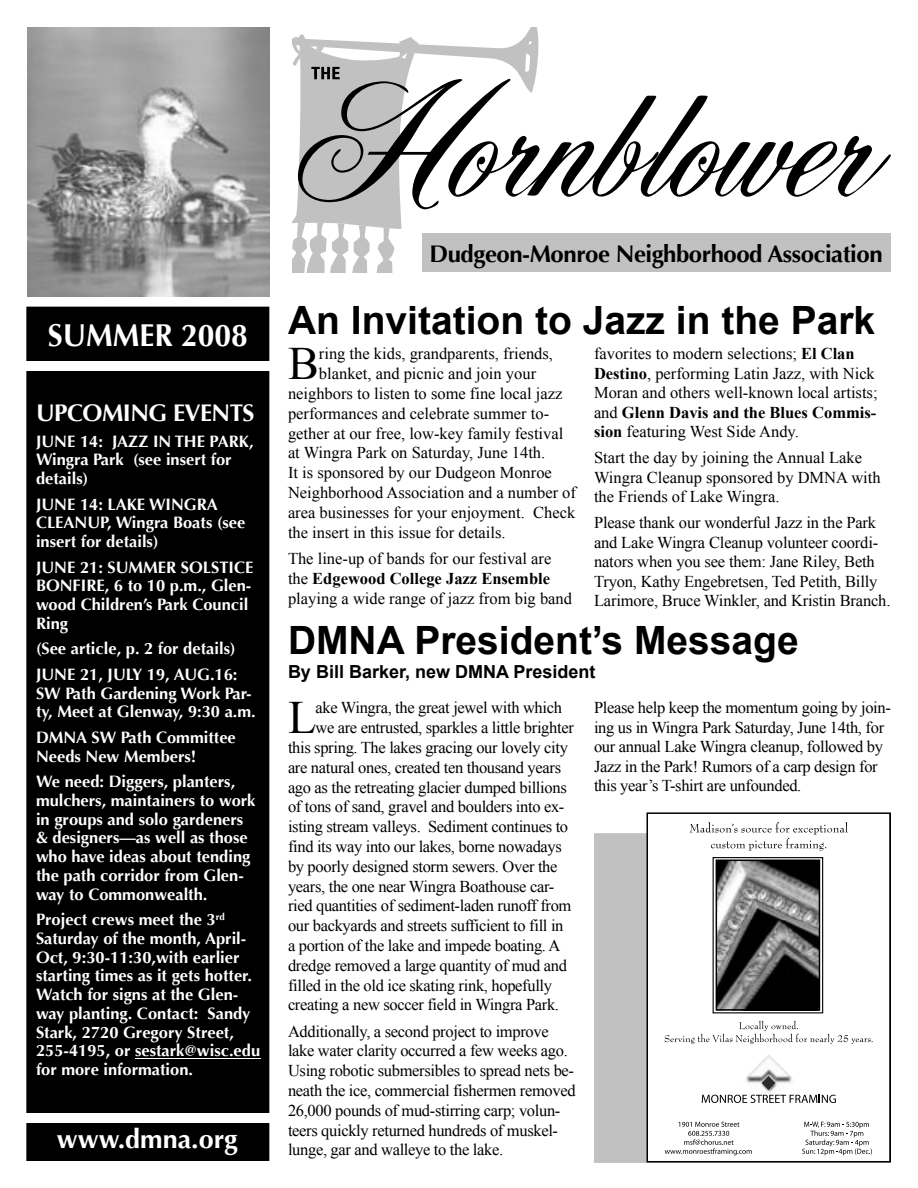
<style>
.page{position:relative;width:918px;height:1188px;background:#fff}
.page>*{position:absolute;margin:0;border:0;box-sizing:border-box;transform-origin:0 0}
.t1{font:46.35px "Times New Roman";color:#000}
.t2{font:700 39px "Arial";color:#000}
.t3{font:700 31.5px "Optima";color:#fff;scale:.95 1}
.t4{font:700 27px "Optima";color:#fff}
.t5{font:700 24px "Optima";letter-spacing:-.02em;color:#000}
.t6{font:700 24px "Optima";letter-spacing:-.02em;color:#fff}
.t7{font:700 18px "Arial";color:#000}
.t8{font:16.5px/19.5px "Times New Roman";letter-spacing:-.02em;color:#000}
.t9{font:700 16.5px/18.8px "Optima";color:#fff}
.t10{font:16.5px/19.5px "Times New Roman";color:#000}
.s1{font-weight:700}
</style>
<div class="page">
<div style="left:594px;top:833px;width:296px;height:330px;background:#c1c1c1"></div>
<svg style="left:293px;top:27px;width:598px;height:245px"></svg>
<div style="left:540px;top:14px;width:351px;height:48px;background:#fff"></div>
<div style="left:440px;top:0;width:65px;height:35px;background:#fff"></div>
<div style="left:422px;top:234px;width:469px;height:38px;background:#c1c1c1"></div>
<div style="left:27px;top:307px;width:242px;height:853px;background:#000"></div>
<hr style="left:26px;top:307px;width:2px;height:853px;background:#000">
<hr style="left:27px;top:1159px;width:242px;height:2px;background:#000">
<div style="left:19px;top:361px;width:254px;height:10px;background:#fff"></div>
<div style="left:21px;top:1113px;width:255px;height:9px;background:#fff"></div>
<hr style="left:135px;top:1058px;width:125px;height:1px;background:#fff">
<svg style="left:648px;top:814px;width:242px;height:347px"></svg>
<img style="left:717px;top:861px;width:102px;height:60px">
<img style="left:717px;top:921px;width:102px;height:88px">
<hr style="left:716px;top:1009px;width:103px;height:2px;background:#000">
<hr style="left:716px;top:860px;width:1px;height:150px;background:#000">
<hr style="left:716px;top:860px;width:103px;height:1px;background:#000">
<hr style="left:819px;top:860px;width:1px;height:150px;background:#000">
<hr style="left:713px;top:1012px;width:110px;height:1px;background:#000">
<hr style="left:713px;top:858px;width:1px;height:155px;background:#000">
<svg style="left:713px;top:1010px;width:4px;height:4px"></svg>
<hr style="left:713px;top:857px;width:110px;height:1px;background:#000">
<svg style="left:713px;top:857px;width:4px;height:4px"></svg>
<hr style="left:822px;top:858px;width:1px;height:155px;background:#000">
<svg style="left:819px;top:857px;width:5px;height:4px"></svg>
<svg style="left:819px;top:1010px;width:5px;height:4px"></svg>
<img style="left:742px;top:1053px;width:54px;height:55px">
<svg style="left:702px;top:1076px;width:134px;height:27px"></svg>
<hr style="left:646px;top:813px;width:2px;height:349px;background:#000">
<hr style="left:647px;top:1161px;width:243px;height:1px;background:#000">
<hr style="left:890px;top:813px;width:1px;height:349px;background:#000">
<hr style="left:647px;top:812px;width:243px;height:2px;background:#000">
<img style="left:27px;top:27px;width:243px;height:270px">
<h3 class="t3" style="left:48px;top:317px;width:212px">SUMMER 2008</h3>
<h3 class="t6" style="left:36px;top:399px;width:220px">UPCOMING EVENTS</h3>
<p class="t9" style="left:36px;top:432px;width:219px">JUNE 14: JAZZ IN THE PARK,<br>Wingra Park (see insert for details)</p>
<p class="t9" style="left:36px;top:495px;width:211px">JUNE 14: LAKE WINGRA<br>CLEANUP, Wingra Boats (see insert for details)</p>
<p class="t9" style="left:36px;top:558px;width:219px">JUNE 21: SUMMER SOLSTICE<br>BONFIRE, 6 to 10 p.m., Glen&shy;wood Children’s Park Council<br>Ring</p>
<p class="t9" style="left:36px;top:636px;width:203px;line-height:25.5px">(See article, p. 2 for details)<br>JUNE 21, JULY 19, AUG.16:</p>
<p class="t9" style="left:36px;top:684px;width:221px">SW Path Gardening Work Par&shy;ty, Meet at Glenway, 9:30 a.m.</p>
<p class="t9" style="left:36px;top:728px;width:201px">DMNA SW Path Committee<br>Needs New Members!</p>
<p class="t9" style="left:36px;top:772px;width:221px">We need: Diggers, planters, mulchers, maintainers to work in groups and solo gardeners &amp; designers—as well as those who have ideas about tending the path corridor from Glen&shy;way to Commonwealth.</p>
<p class="t9" style="left:36px;top:910px;width:226px">Project crews meet the 3<sup>rd<br></sup>Saturday of the month, April-<br>Oct, 9:30-11:30,with earlier starting times as it gets hotter.<br>Watch for signs at the Glen&shy;way planting. Contact: Sandy<br>Stark, 2720 Gregory Street,<br>255-4195, or sestark@wisc.edu for more information.</p>
<h3 class="t4" style="left:57px;top:1123px;width:183px">www.dmna.org</h3>
<h3 class="t5" style="left:430px;top:239px;width:455px">Dudgeon-Monroe Neighborhood Association</h3>
<h2 class="t2" style="left:288px;top:299px;width:589px">An Invitation to Jazz in the Park</h2>
<h1 class="t1" style="left:288px;top:337px;width:32px">B</h1>
<p class="t10" style="left:319px;top:344px;width:236px">ring the kids, grandparents, friends,</p>
<p class="t10" style="left:319px;top:364px;width:219px">blanket, and picnic and join your</p>
<p class="t10" style="left:288px;top:384px;width:276px">neighbors to listen to some fine local jazz</p>
<p class="t10" style="left:288px;top:403px;width:263px">performances and celebrate summer to-</p>
<p class="t10" style="left:288px;top:423px;width:277px">gether at our free, low-key family festival</p>
<p class="t10" style="left:288px;top:443px;width:259px">at Wingra Park on Saturday, June 14th.</p>
<p class="t10" style="left:288px;top:463px;width:265px">It is sponsored by our Dudgeon Monroe</p>
<p class="t10" style="left:288px;top:483px;width:290px">Neighborhood Association and a number of</p>
<p class="t10" style="left:288px;top:502px;width:289px">area businesses for your enjoyment. Check</p>
<p class="t10" style="left:288px;top:522px;width:219px">the insert in this issue for details.</p>
<p class="t10" style="left:288px;top:549px;width:286px">The line-up of bands for our festival are the <span class="s1">Edgewood College Jazz Ensemble </span>playing a wide range of jazz from big band</p>
<p class="t10" style="left:594px;top:344px;width:285px">favorites to modern selections; <span class="s1">El Clan Destino</span>, performing Latin Jazz, with Nick Moran and others well-known local artists; and <span class="s1">Glenn Davis and the Blues Commis&shy;sion</span> featuring West Side Andy.</p>
<p class="t10" style="left:594px;top:448px;width:288px">Start the day by joining the Annual Lake<br>Wingra Cleanup sponsored by DMNA with the Friends of Lake Wingra.</p>
<p class="t8" style="left:594px;top:513px;width:298px">Please thank our wonderful Jazz in the Park and Lake Wingra Cleanup volunteer coordi&shy;nators when you see them: Jane Riley, Beth Tryon, Kathy Engebretsen, Ted Petith, Billy Larimore, Bruce Winkler, and Kristin Branch.</p>
<h2 class="t2" style="left:288px;top:618px;width:512px">DMNA President’s Message</h2>
<p class="t7" style="left:288px;top:661px;width:309px">By Bill Barker, new DMNA President</p>
<h1 class="t1" style="left:288px;top:691px;width:30px">L</h1>
<p class="t8" style="left:315px;top:698px;width:248px">ake Wingra, the great jewel with which</p>
<p class="t8" style="left:315px;top:718px;width:260px">we are entrusted, sparkles a little brighter</p>
<p class="t8" style="left:288px;top:738px;width:281px">this spring. The lakes gracing our lovely city</p>
<p class="t8" style="left:288px;top:757px;width:275px">are natural ones, created ten thousand years</p>
<p class="t8" style="left:288px;top:777px;width:280px">ago as the retreating glacier dumped billions</p>
<p class="t8" style="left:288px;top:797px;width:278px">of tons of sand, gravel and boulders into ex-</p>
<p class="t8" style="left:288px;top:817px;width:282px">isting stream valleys. Sediment continues to</p>
<p class="t8" style="left:288px;top:837px;width:275px">find its way into our lakes, borne nowadays</p>
<p class="t8" style="left:288px;top:856px;width:271px">by poorly designed storm sewers. Over the</p>
<p class="t8" style="left:288px;top:876px;width:268px">years, the one near Wingra Boathouse car-</p>
<p class="t8" style="left:288px;top:896px;width:285px">ried quantities of sediment-laden runoff from</p>
<p class="t8" style="left:288px;top:916px;width:277px">our backyards and streets sufficient to fill in</p>
<p class="t8" style="left:288px;top:936px;width:274px">a portion of the lake and impede boating. A</p>
<p class="t8" style="left:288px;top:955px;width:280px">dredge removed a large quantity of mud and</p>
<p class="t8" style="left:288px;top:975px;width:266px">filled in the old ice skating rink, hopefully</p>
<p class="t8" style="left:288px;top:995px;width:273px">creating a new soccer field in Wingra Park.</p>
<p class="t8" style="left:288px;top:1021px;width:289px">Additionally, a second project to improve lake water clarity occurred a few weeks ago.<br>Using robotic submersibles to spread nets be&shy;neath the ice, commercial fishermen removed 26,000 pounds of mud-stirring carp; volun&shy;teers quickly returned hundreds of muskel&shy;lunge, gar and walleye to the lake.</p>
<p class="t8" style="left:594px;top:698px;width:298px">Please help keep the momentum going by join&shy;ing us in Wingra Park Saturday, June 14th, for our annual Lake Wingra cleanup, followed by Jazz in the Park! Rumors of a carp design for this year’s T-shirt are unfounded.</p>
</div>
